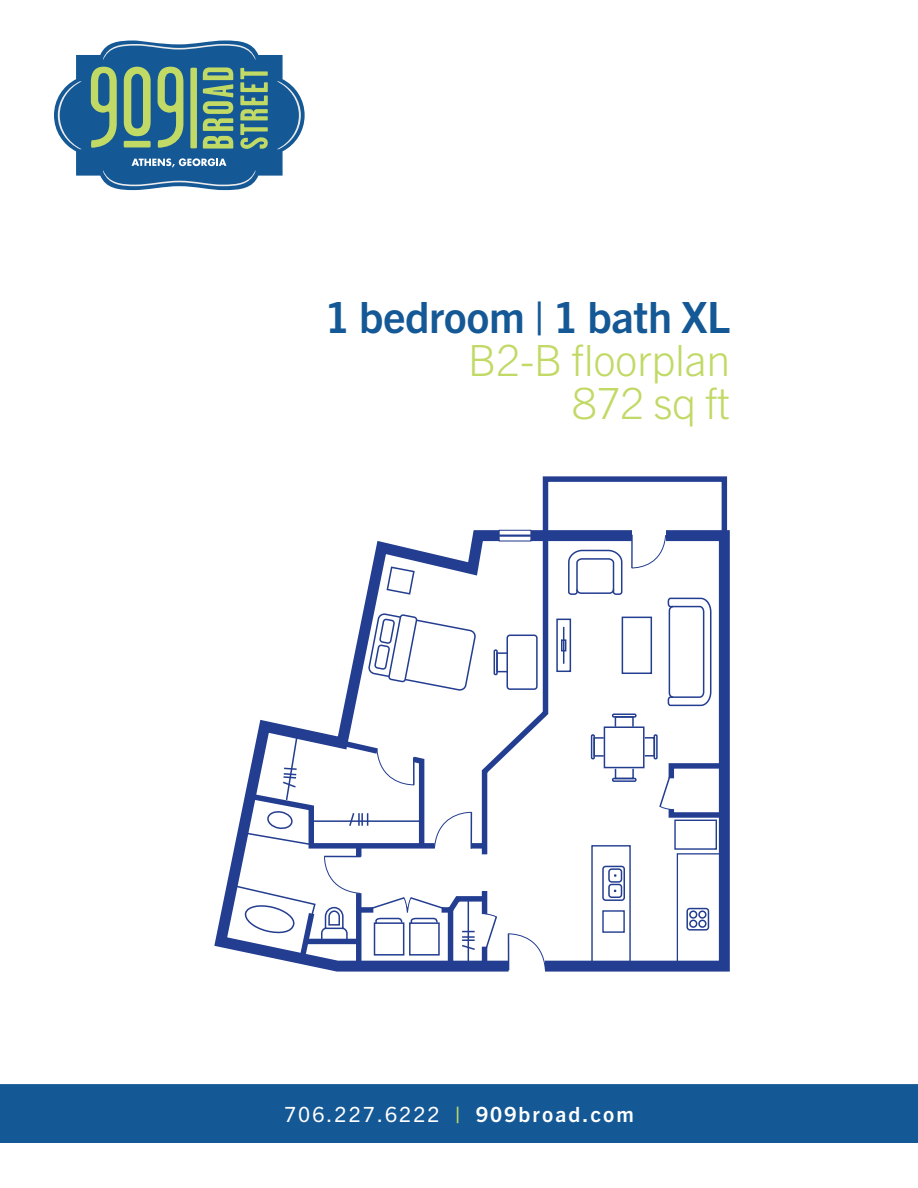
<style>
.page{position:relative;width:918px;height:1188px;background:#fff}
.page>*{position:absolute;margin:0;border:0;box-sizing:border-box;transform-origin:0 0}
.t1{font:300 43.2px/43.2px "Trade Gothic Next LT Pro";letter-spacing:-.01em;color:#c1d965;text-align:right}
.t2{font:700 43.2px "Trade Gothic Next LT Pro";letter-spacing:-.01em;color:#145895}
.t3{font:21px "Trade Gothic Next LT Pro";letter-spacing:.1em;color:#fff}
.s1{font-weight:800;color:#c1d965}
.s2{font-weight:700}
</style>
<div class="page">
<svg style="left:214px;top:525px;width:516px;height:447px"></svg>
<svg style="left:658px;top:760px;width:72px;height:60px"></svg>
<svg style="left:667px;top:597px;width:45px;height:110px"></svg>
<svg style="left:567px;top:549px;width:56px;height:47px"></svg>
<div style="left:608px;top:884px;width:14px;height:14px;border:2px solid #233d90;border-radius:3px"></div>
<div style="left:608px;top:868px;width:14px;height:15px;border:2px solid #233d90;border-radius:3px"></div>
<div style="left:602px;top:866px;width:23px;height:35px;border:2px solid #233d90;border-radius:3px"></div>
<div style="left:686px;top:908px;width:23px;height:23px;border:2px solid #233d90;border-radius:3px"></div>
<div style="left:698px;top:920px;width:9px;height:8px;border:2px solid #233d90;border-radius:50%"></div>
<div style="left:698px;top:910px;width:9px;height:9px;border:2px solid #233d90;border-radius:50%"></div>
<div style="left:689px;top:920px;width:8px;height:8px;border:2px solid #233d90;border-radius:50%"></div>
<div style="left:689px;top:910px;width:8px;height:9px;border:2px solid #233d90;border-radius:50%"></div>
<div style="left:556px;top:619px;width:15px;height:53px;border:2px solid #233d90"></div>
<hr style="left:563px;top:627px;width:1px;height:37px;background:#233d90">
<div style="left:561px;top:639px;width:5px;height:12px;border:2px solid #233d90"></div>
<div style="left:622px;top:617px;width:30px;height:57px;border:2px solid #233d90"></div>
<div style="left:604px;top:726px;width:41px;height:42px;border:2px solid #233d90"></div>
<div style="left:644px;top:737px;width:11px;height:20px;border:2px solid #233d90"></div>
<div style="left:654px;top:734px;width:4px;height:25px;border:2px solid #233d90"></div>
<div style="left:593px;top:737px;width:11px;height:20px;border:2px solid #233d90"></div>
<div style="left:591px;top:734px;width:4px;height:25px;border:2px solid #233d90"></div>
<div style="left:615px;top:768px;width:19px;height:11px;border:2px solid #233d90"></div>
<div style="left:612px;top:778px;width:25px;height:4px;border:2px solid #233d90"></div>
<div style="left:615px;top:716px;width:19px;height:11px;border:2px solid #233d90"></div>
<div style="left:612px;top:714px;width:25px;height:4px;border:2px solid #233d90"></div>
<div style="left:543px;top:476px;width:184px;height:62px;border:5px solid #233d90"></div>
<div style="left:677px;top:853px;width:48px;height:114px;border:1px solid #233d90"></div>
<div style="left:591px;top:845px;width:40px;height:122px;border:1px solid #233d90"></div>
<svg style="left:230px;top:530px;width:321px;height:440px"></svg>
<hr style="left:311px;top:820px;width:111px;height:2px;background:#233d90">
<div style="left:632px;top:529px;width:34px;height:13px;background:#fff"></div>
<svg style="left:631px;top:533px;width:35px;height:37px"></svg>
<svg style="left:501px;top:532px;width:28px;height:7px"></svg>
<div style="left:499px;top:530px;width:32px;height:11px;border:1px solid #233d90"></div>
<hr style="left:499px;top:535px;width:32px;height:2px;background:#233d90">
<div style="left:602px;top:910px;width:23px;height:23px;border:1px solid #233d90"></div>
<div style="left:674px;top:820px;width:43px;height:30px;border:1px solid #233d90"></div>
<div style="left:0;top:1084px;width:918px;height:59px;background:#145895"></div>
<svg style="left:54px;top:41px;width:251px;height:149px"></svg>
<h1 class="t2" style="left:325px;top:287px;width:407px">1 bedroom | 1 bath XL</h1>
<h1 class="t1" style="left:468px;top:336px;width:264px">B2-B floorplan<br>872 sq ft</h1>
<p class="t3" style="left:284px;top:1100px;width:351px">706.227.6222 <span class="s1">|</span> <span class="s2">909broad.com</span></p>
</div>
